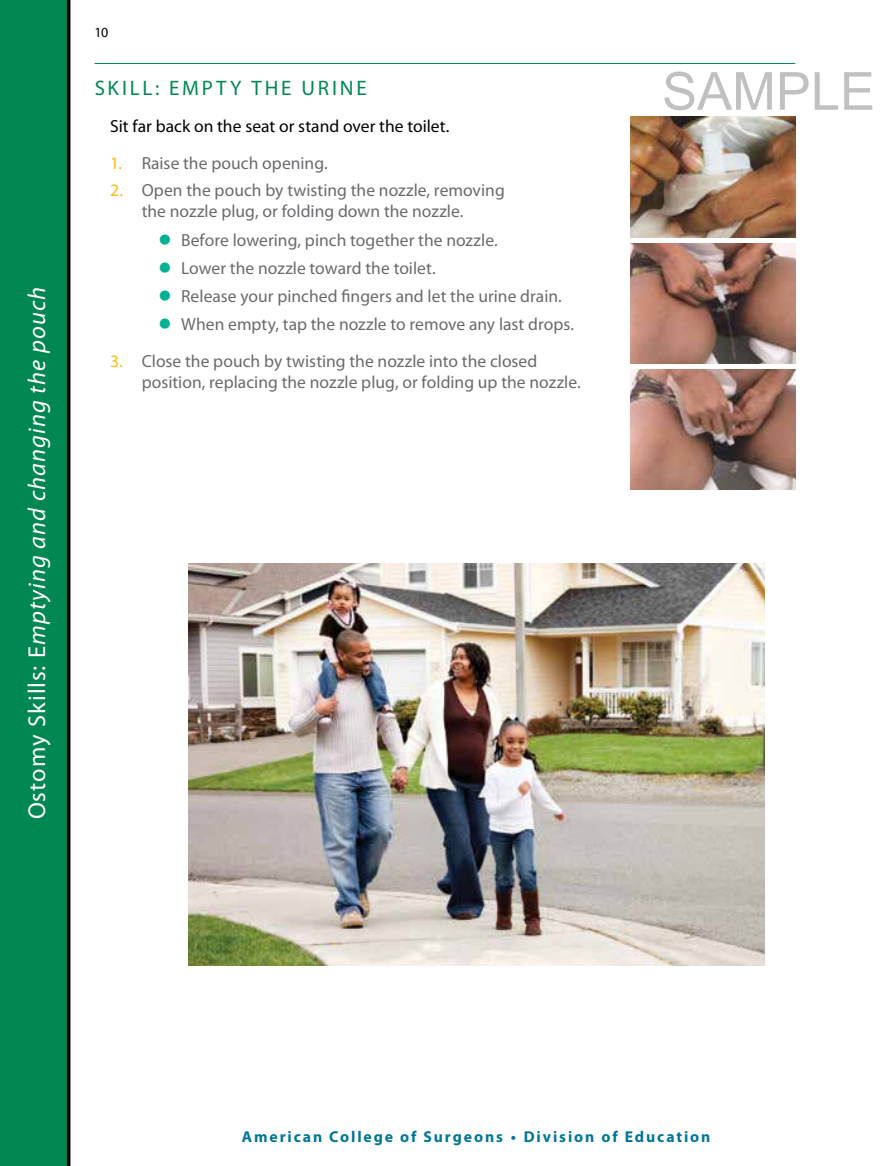
<style>
.page{position:relative;width:882px;height:1166px;background:#fff}
.page>*{position:absolute;margin:0;border:0;box-sizing:border-box;transform-origin:0 0}
.t1{font:52.5px "Arial";color:rgb(0 0 0/.25)}
.t2{font:italic 24.5px "Myriad Pro";letter-spacing:.04em;color:#fff}
.t3{font:21px "Myriad Pro";letter-spacing:.135em;color:#008752}
.t4{font:17.5px/27.8px "Myriad Pro";letter-spacing:.005em;color:#696a6d}
.t5{font:17.5px "Myriad Pro";color:#000}
.t6{font:700 15.75px "Myriad Pro";letter-spacing:.12em;color:#007697}
.t7{font:14px "Myriad Pro";color:#000}
.s1{font-style:normal}
.s2{color:#fdb913}
</style>
<div class="page">
<div style="left:0;top:0;width:70px;height:1166px;background:#008752"></div>
<img style="left:630px;top:243px;width:165px;height:120px">
<img style="left:630px;top:117px;width:165px;height:120px">
<img style="left:630px;top:369px;width:165px;height:120px">
<hr style="left:94px;top:63px;width:701px;height:1px;background:#008752">
<img style="left:188px;top:563px;width:576px;height:402px">
<h2 class="t2" style="left:22px;top:819px;width:534px;rotate:-90deg"><span class="s1">Ostomy Skills: E</span>mptying and changing the pouch</h2>
<p class="t7" style="left:94px;top:23px;width:15px">10</p>
<p class="t3" style="left:95px;top:75px;width:274px">SKILL: EMPTY THE URINE</p>
<p class="t5" style="left:110px;top:115px;width:341px">Sit far back on the seat or stand over the toilet.</p>
<p class="t4" style="left:110px;top:149px;width:219px"><span class="s2">1.</span> Raise the pouch opening.</p>
<p class="t4" style="left:110px;top:180px;width:396px;line-height:21px;text-align:center"><span class="s2">2.</span> Open the pouch by twisting the nozzle, removing the nozzle plug, or folding down the nozzle.</p>
<p class="t4" style="left:181px;top:226px;width:394px">Before lowering, pinch together the nozzle.<br>Lower the nozzle toward the toilet.<br>Release your pinched fingers and let the urine drain.<br>When empty, tap the nozzle to remove any last drops.</p>
<p class="t4" style="left:142px;top:350px;width:441px;line-height:21px;text-indent:-32px"><span class="s2">3.</span> Close the pouch by twisting the nozzle into the closed position, replacing the nozzle plug, or folding up the nozzle.</p>
<h1 class="t1" style="left:662px;top:55px;width:214px">SAMPLE</h1>
<p class="t6" style="left:242px;top:1126px;width:470px">American College of Surgeons • Division of Education</p>
</div>
